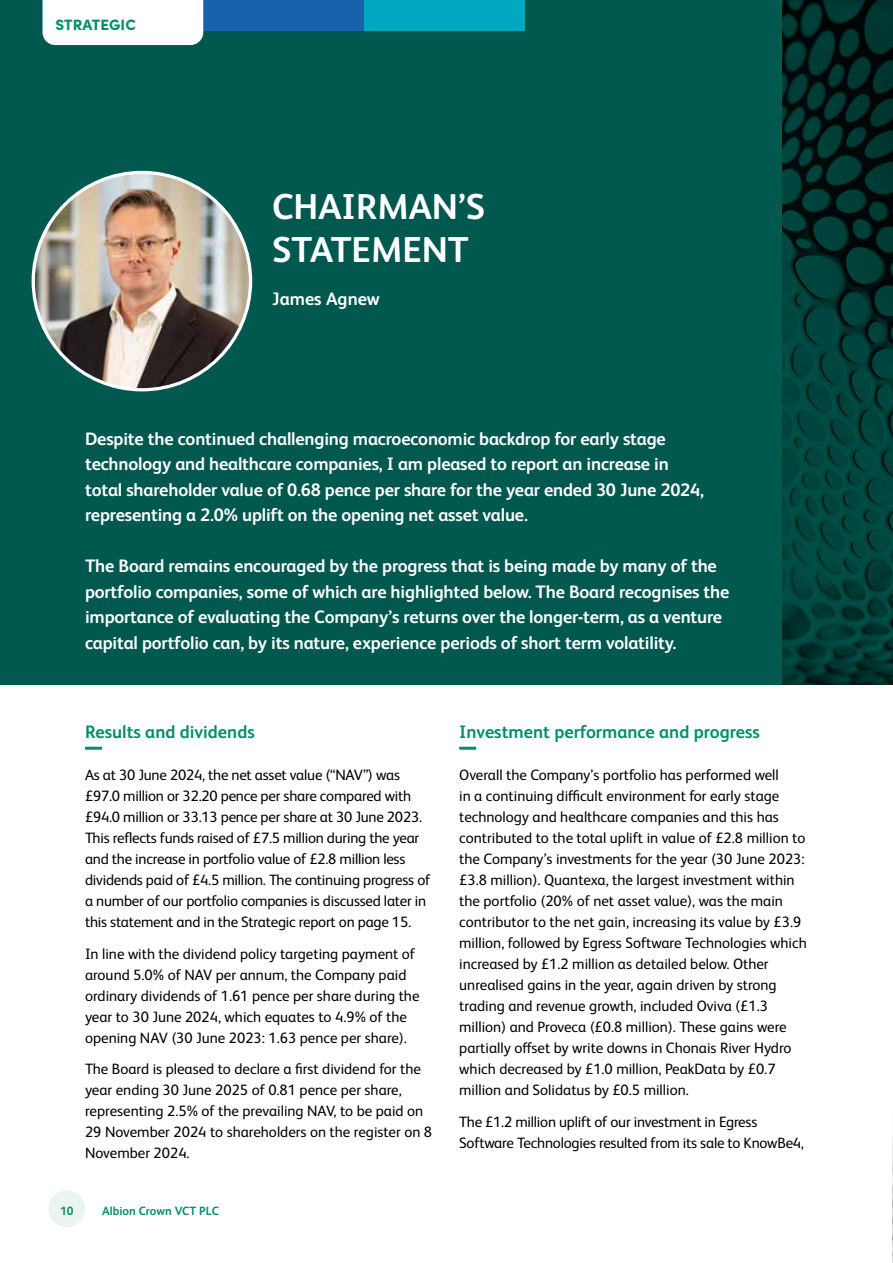
<style>
.page{position:relative;width:893px;height:1263px;background:#fff}
.page>*{position:absolute;margin:0;border:0;box-sizing:border-box;transform-origin:0 0}
.t1{font:700 36px/43.2px "FS Albert Pro";color:#fff}
.t2{font:700 18px/25.5px "FS Albert Pro";letter-spacing:-.01em;color:#fff}
.t3{font:700 18px "FS Albert Pro";color:#008f6a}
.t4{font:15px/21px "FS Albert Pro";color:#000}
.t5{font:900 15px "Sofia Pro";letter-spacing:.01em;color:#008f6a}
.t6{font:700 12px "FS Albert Pro";color:#008f6a}
</style>
<div class="page">
<div style="left:0;top:0;width:893px;height:685px;background:#00584f"></div>
<img style="left:782px;top:0;width:111px;height:685px">
<img style="left:892px;top:1135px;width:1px;height:128px">
<hr style="left:85px;top:747px;width:17px;height:3px;background:#008f6a">
<hr style="left:459px;top:747px;width:17px;height:3px;background:#008f6a">
<img style="left:33px;top:172px;width:218px;height:218px;border-radius:109px">
<div style="left:49px;top:1191px;width:36px;height:36px;background:#eaf4f1;border-radius:50%"></div>
<div style="left:364px;top:0;width:161px;height:30px;background:#00a7c1"></div>
<div style="left:203px;top:0;width:161px;height:30px;background:#1961ac"></div>
<div style="left:43px;top:0;width:160px;height:45px;background:#fff"></div>
<p class="t5" style="left:56px;top:13px;width:82px">STRATEGIC</p>
<h1 class="t1" style="left:272px;top:183px;width:215px">CHAIRMAN’S<br>STATEMENT</h1>
<p class="t2" style="left:272px;top:286px;width:109px">James Agnew</p>
<p class="t2" style="left:85px;top:425px;width:620px">Despite the continued challenging macroeconomic backdrop for early stage technology and healthcare companies, I am pleased to report an increase in total shareholder value of 0.68 pence per share for the year ended 30 June 2024, representing a 2.0% uplift on the opening net asset value.</p>
<p class="t2" style="left:85px;top:552px;width:646px">The Board remains encouraged by the progress that is being made by many of the portfolio companies, some of which are highlighted below. The Board recognises the importance of evaluating the Company’s returns over the longer-term, as a venture capital portfolio can, by its nature, experience periods of short term volatility.</p>
<p class="t3" style="left:85px;top:719px;width:171px">Results and dividends</p>
<p class="t4" style="left:85px;top:763px;width:347px">As at 30 June 2024, the net asset value (“NAV”) was £97.0 million or 32.20 pence per share compared with £94.0 million or 33.13 pence per share at 30 June 2023.<br>This reflects funds raised of £7.5 million during the year and the increase in portfolio value of £2.8 million less dividends paid of £4.5 million. The continuing progress of a number of our portfolio companies is discussed later in this statement and in the Strategic report on page 15.</p>
<p class="t4" style="left:85px;top:942px;width:336px">In line with the dividend policy targeting payment of around 5.0% of NAV per annum, the Company paid ordinary dividends of 1.61 pence per share during the year to 30 June 2024, which equates to 4.9% of the opening NAV (30 June 2023: 1.63 pence per share).</p>
<p class="t4" style="left:85px;top:1057px;width:349px">The Board is pleased to declare a first dividend for the year ending 30 June 2025 of 0.81 pence per share, representing 2.5% of the prevailing NAV, to be paid on 29 November 2024 to shareholders on the register on 8<br>November 2024.</p>
<p class="t6" style="left:60px;top:1202px;width:15px">10</p>
<p class="t6" style="left:102px;top:1202px;width:118px">Albion Crown VCT PLC</p>
<p class="t3" style="left:459px;top:719px;width:302px">Investment performance and progress</p>
<p class="t4" style="left:459px;top:763px;width:349px">Overall the Company’s portfolio has performed well<br>in a continuing difficult environment for early stage technology and healthcare companies and this has contributed to the total uplift in value of £2.8 million to the Company’s investments for the year (30 June 2023: £3.8 million). Quantexa, the largest investment within the portfolio (20% of net asset value), was the main contributor to the net gain, increasing its value by £3.9 million, followed by Egress Software Technologies which increased by £1.2 million as detailed below. Other unrealised gains in the year, again driven by strong trading and revenue growth, included Oviva (£1.3 million) and Proveca (£0.8 million). These gains were partially offset by write downs in Chonais River Hydro which decreased by £1.0 million, PeakData by £0.7 million and Solidatus by £0.5 million.</p>
<p class="t4" style="left:459px;top:1110px;width:346px">The £1.2 million uplift of our investment in Egress<br>Software Technologies resulted from its sale to KnowBe4,</p>
</div>
